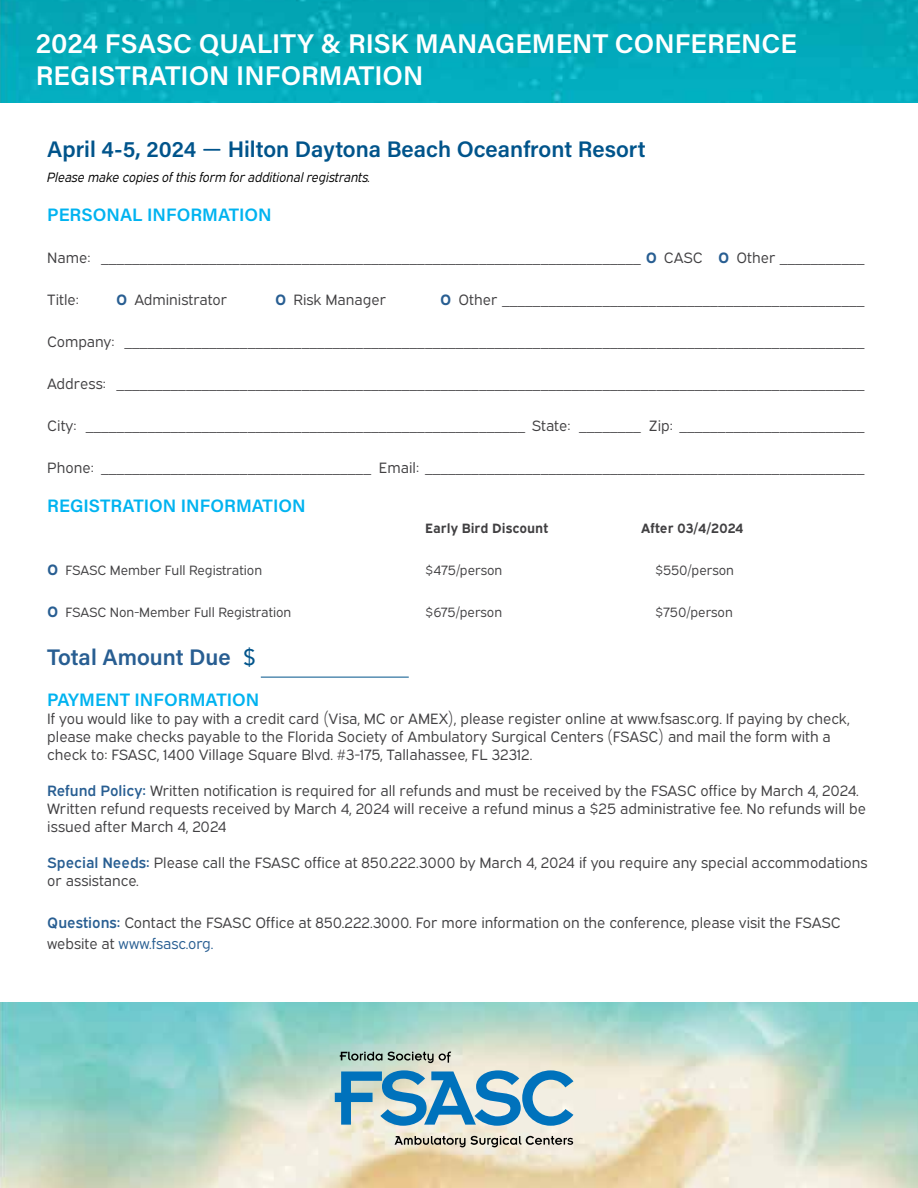
<style>
.page{position:relative;width:918px;height:1188px;background:#fff}
.page>*{position:absolute;margin:0;border:0;box-sizing:border-box;transform-origin:0 0}
.t1{font:27px/32.4px "Acumin Variable Concept";color:#fff}
.t2{font:22.5px "Acumin Variable Concept";color:#00548b}
.t3{font:22.5px "Acumin Variable Concept";color:#285e92}
.t4{font:18px "Acumin Variable Concept";color:#00b3f0}
.t5{font:15px/18px "Expressway Bk";color:#414042}
.t6{font:13.5px "Expressway Bk";color:#414042}
.t7{font:italic 13.5px "Expressway Bk";color:#000}
.t8{font:700 13.5px "Expressway Rg";color:#414042}
.s1{font-family:"Calibri"}
.s2{font-family:"Expressway Rg";font-weight:700;color:#285e92}
.s3{font-family:"Expressway Rg";font-weight:700;font-size:15px;color:#285e92}
.s4{font-family:"Avenir";color:#00548b}
.s5{font-family:"Expressway Sb";color:#285e92}
.s6{color:#285e92}
</style>
<div class="page">
<img style="left:0;top:0;width:918px;height:1188px">
<div style="left:0;top:104px;width:918px;height:898px;background:#fff"></div>
<hr style="left:261px;top:677px;width:148px;height:1px;background:#00548b">
<svg style="left:335px;top:1070px;width:238px;height:56px;background:#83b3cb"></svg>
<svg style="left:395px;top:1136px;width:178px;height:11px;background:#a9a497"></svg>
<svg style="left:340px;top:1052px;width:111px;height:11px"></svg>
<h1 class="t1" style="left:36px;top:26px;width:763px">2024 FSASC QUALITY &amp; RISK MANAGEMENT CONFERENCE<br>REGISTRATION INFORMATION</h1>
<h2 class="t2" style="left:47px;top:134px;width:600px">April 4-5, 2024 <span class="s1">—</span> Hilton Daytona Beach Oceanfront Resort</h2>
<p class="t7" style="left:47px;top:167px;width:325px">Please make copies of this form for additional registrants.</p>
<p class="t4" style="left:47px;top:203px;width:226px">PERSONAL INFORMATION</p>
<p class="t5" style="left:47px;top:247px;width:819px">Name: ______________________________________________________________________ <span class="s2">O</span> CASC <span class="s2">O</span> Other ___________</p>
<p class="t5" style="left:47px;top:289px;width:33px">Title:</p>
<p class="t5" style="left:116px;top:289px;width:112px"><span class="s2">O</span> Administrator</p>
<p class="t5" style="left:275px;top:289px;width:112px"><span class="s2">O</span> Risk Manager</p>
<p class="t5" style="left:440px;top:289px;width:426px"><span class="s2">O</span> Other _______________________________________________</p>
<p class="t5" style="left:47px;top:331px;width:819px">Company: ________________________________________________________________________________________________</p>
<p class="t5" style="left:47px;top:373px;width:819px">Address: _________________________________________________________________________________________________</p>
<p class="t5" style="left:47px;top:415px;width:819px">City: _________________________________________________________ State: ________ Zip: ________________________</p>
<p class="t5" style="left:47px;top:457px;width:819px">Phone: ___________________________________ Email: _________________________________________________________</p>
<p class="t4" style="left:47px;top:494px;width:260px">REGISTRATION INFORMATION</p>
<p class="t8" style="left:425px;top:518px;width:125px">Early Bird Discount</p>
<p class="t8" style="left:641px;top:518px;width:104px">After 03/4/2024</p>
<p class="t6" style="left:47px;top:560px;width:216px"><span class="s3">O</span> FSASC Member Full Registration</p>
<p class="t6" style="left:425px;top:560px;width:79px">$475/person</p>
<p class="t6" style="left:655px;top:560px;width:80px">$550/person</p>
<p class="t6" style="left:47px;top:602px;width:246px"><span class="s3">O</span> FSASC Non-Member Full Registration</p>
<p class="t6" style="left:425px;top:602px;width:78px">$675/person</p>
<p class="t6" style="left:655px;top:602px;width:79px">$750/person</p>
<h2 class="t3" style="left:47px;top:642px;width:210px">Total Amount Due <span class="s4">$</span></h2>
<p class="t4" style="left:47px;top:687px;width:214px">PAYMENT INFORMATION</p>
<p class="t5" style="left:47px;top:708px;width:804px">If you would like to pay with a credit card (Visa, MC or AMEX), please register online at www.fsasc.org. If paying by check, please make checks payable to the Florida Society of Ambulatory Surgical Centers (FSASC) and mail the form with a check to: FSASC, 1400 Village Square Blvd. #3-175, Tallahassee, FL 32312.</p>
<p class="t5" style="left:47px;top:780px;width:820px"><span class="s5">Refund Policy:</span> Written notification is required for all refunds and must be received by the FSASC office by March 4, 2024.<br>Written refund requests received by March 4, 2024 will receive a refund minus a $25 administrative fee. No refunds will be issued after March 4, 2024</p>
<p class="t5" style="left:47px;top:852px;width:822px"><span class="s5">Special Needs:</span> Please call the FSASC office at 850.222.3000 by March 4, 2024 if you require any special accommodations or assistance.</p>
<p class="t5" style="left:47px;top:910px;width:795px;line-height:21px"><span class="s5">Questions:</span> Contact the FSASC Office at 850.222.3000. For more information on the conference, please visit the FSASC website at <span class="s6">www.fsasc.org.</span></p>
</div>
